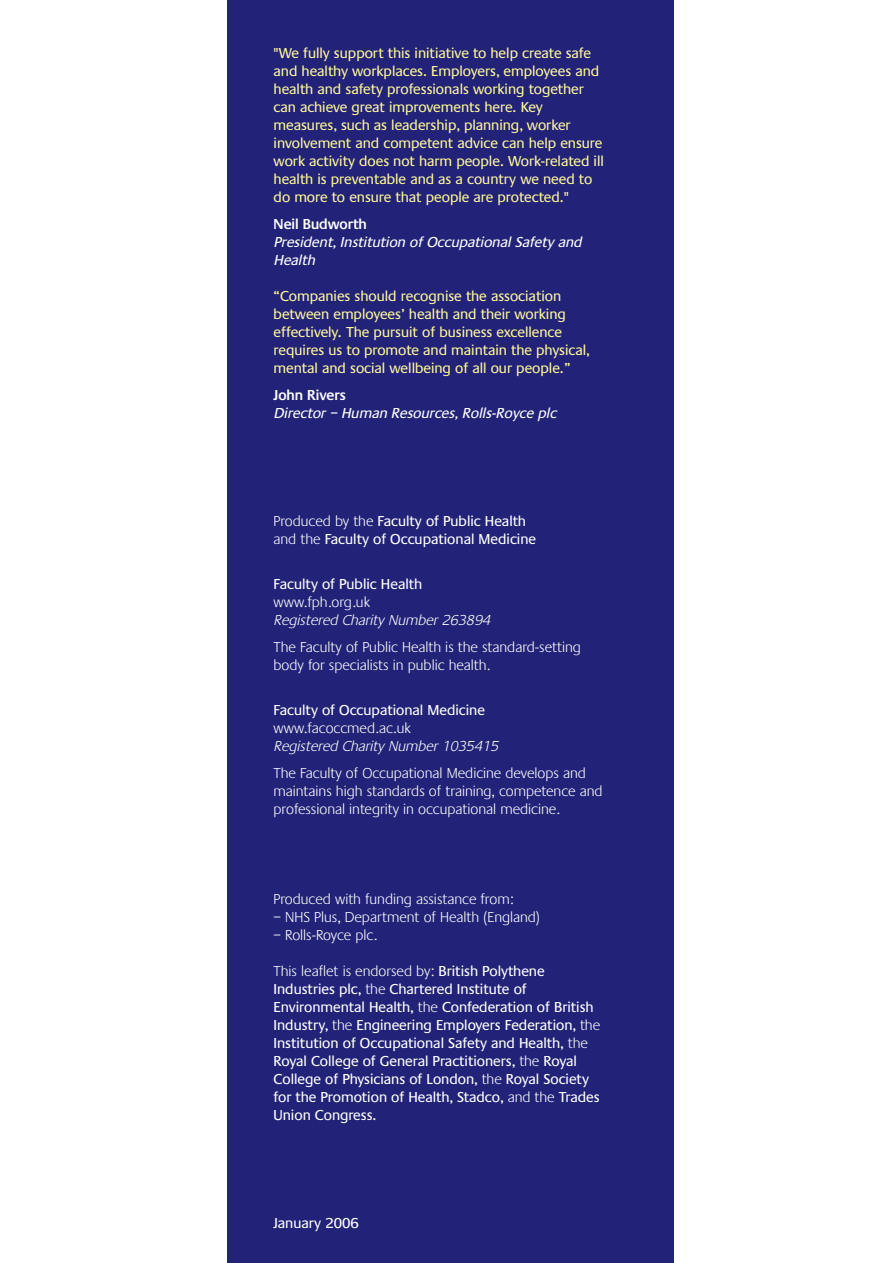
<style>
.page{position:relative;width:893px;height:1263px;background:#fff}
.page>*{position:absolute;margin:0;border:0;box-sizing:border-box;transform-origin:0 0}
.t1{font:15px/18px "Praxis";color:#fff79a}
.t2{font:15px/18px "Praxis";color:#fff}
.t3{font:300 15px/18px "Praxis";color:#fff}
.t4{font:italic 15px/18px "Praxis";color:#fff}
.t5{font:italic 300 15px "Praxis";color:#fff}
.t6{font:600 15px "Praxis";color:#fff}
.s1{font-weight:300}
</style>
<div class="page">
<div style="left:228px;top:0;width:446px;height:1263px;background:#222378"></div>
<p class="t1" style="left:274px;top:43px;width:332px">"We fully support this initiative to help create safe and healthy workplaces. Employers, employees and health and safety professionals working together can achieve great improvements here. Key measures, such as leadership, planning, worker involvement and competent advice can help ensure work activity does not harm people. Work-related ill health is preventable and as a country we need to do more to ensure that people are protected."</p>
<p class="t6" style="left:274px;top:215px;width:95px">Neil Budworth</p>
<p class="t4" style="left:274px;top:232px;width:312px">President, Institution of Occupational Safety and<br>Health</p>
<p class="t1" style="left:274px;top:286px;width:318px">“Companies should recognise the association between employees’ health and their working effectively. The pursuit of business excellence requires us to promote and maintain the physical, mental and social wellbeing of all our people.”</p>
<p class="t6" style="left:274px;top:386px;width:74px">John Rivers</p>
<p class="t4" style="left:274px;top:403px;width:286px">Director – Human Resources, Rolls-Royce plc</p>
<p class="t2" style="left:274px;top:511px;width:264px"><span class="s1">Produced by the</span> Faculty of Public Health <span class="s1">and the</span> Faculty of Occupational Medicine</p>
<p class="t2" style="left:274px;top:574px;width:150px">Faculty of Public Health</p>
<p class="t3" style="left:274px;top:592px;width:98px">www.fph.org.uk</p>
<p class="t5" style="left:274px;top:611px;width:220px">Registered Charity Number 263894</p>
<p class="t3" style="left:274px;top:637px;width:309px">The Faculty of Public Health is the standard-setting body for specialists in public health.</p>
<p class="t2" style="left:274px;top:700px;width:213px">Faculty of Occupational Medicine</p>
<p class="t3" style="left:274px;top:718px;width:139px">www.facoccmed.ac.uk</p>
<p class="t5" style="left:274px;top:737px;width:228px">Registered Charity Number 1035415</p>
<p class="t3" style="left:274px;top:763px;width:330px">The Faculty of Occupational Medicine develops and maintains high standards of training, competence and professional integrity in occupational medicine.</p>
<p class="t3" style="left:274px;top:889px;width:242px">Produced with funding assistance from:</p>
<p class="t3" style="left:274px;top:907px;width:268px">– NHS Plus, Department of Health (England)</p>
<p class="t3" style="left:274px;top:925px;width:105px">– Rolls-Royce plc.</p>
<p class="t2" style="left:274px;top:961px;width:328px"><span class="s1">This leaflet is endorsed by:</span> British Polythene Industries plc, <span class="s1">the</span> Chartered Institute of Environmental Health, <span class="s1">the</span> Confederation of British Industry, <span class="s1">the</span> Engineering Employers Federation, <span class="s1">the </span>Institution of Occupational Safety and Health, <span class="s1">the </span>Royal College of General Practitioners, <span class="s1">the</span> Royal College of Physicians of London, <span class="s1">the</span> Royal Society for the Promotion of Health, Stadco, <span class="s1">and the</span> Trades Union Congress.</p>
<p class="t2" style="left:274px;top:1213px;width:87px">January 2006</p>
</div>
